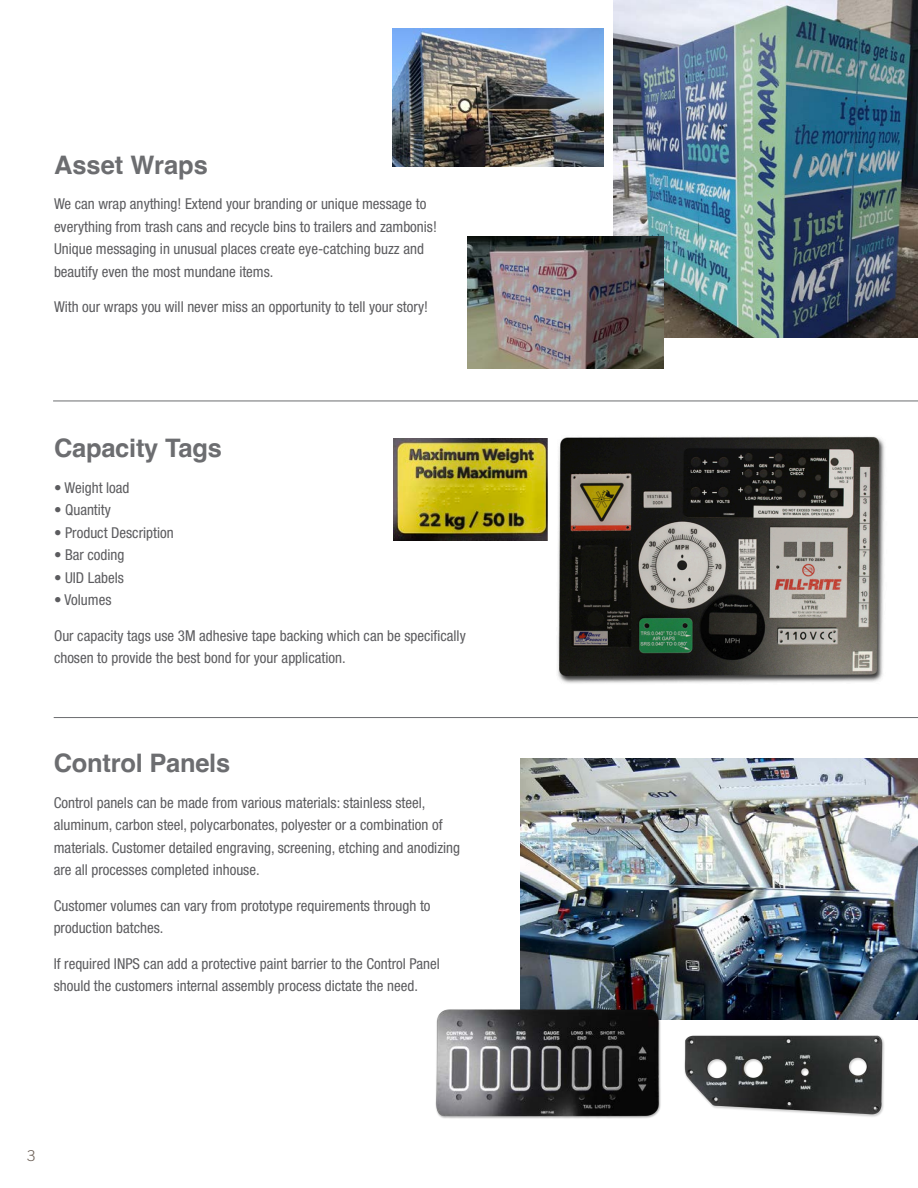
<style>
.page{position:relative;width:918px;height:1188px;background:#fff}
.page>*{position:absolute;margin:0;border:0;box-sizing:border-box;transform-origin:0 0}
.New_New_Body_Copy{font:700 25.5px "Helvetica";letter-spacing:-.01em;color:#6c6d70}
.Helvetica_Narrow_Bod{font:700 25.5px "Helvetica";color:#6c6d70}
.Helvetica_Narrow_Bod-2{font:condensed 15px/22.5px "Helvetica Neue";color:#5c5c5f}
.t1{font:300 15px "Trade Gothic LT Std";color:#6e6259}
</style>
<div class="page">
<img style="left:520px;top:758px;width:398px;height:262px">
<img style="left:435px;top:982px;width:244px;height:137px">
<hr style="left:53px;top:400px;width:865px;height:1px;background:#6c6d70">
<img style="left:614px;top:0;width:304px;height:338px">
<img style="left:557px;top:436px;width:328px;height:248px">
<img style="left:393px;top:439px;width:154px;height:102px">
<hr style="left:54px;top:717px;width:864px;height:1px;background:#6c6d70">
<img style="left:392px;top:29px;width:211px;height:138px">
<img style="left:468px;top:237px;width:195px;height:131px">
<img style="left:681px;top:995px;width:213px;height:122px">
<p class="Helvetica_Narrow_Bod" style="left:54px;top:149px;width:156px">Asset Wraps</p>
<p class="Helvetica_Narrow_Bod-2" style="left:54px;top:192px;width:384px">We can wrap anything! Extend your branding or unique message to everything from trash cans and recycle bins to trailers and zambonis!<br>Unique messaging in unusual places create eye-catching buzz and beautify even the most mundane items.</p>
<p class="Helvetica_Narrow_Bod-2" style="left:54px;top:295px;width:376px">With our wraps you will never miss an opportunity to tell your story!</p>
<p class="New_New_Body_Copy" style="left:54px;top:433px;width:169px">Capacity Tags</p>
<p class="Helvetica_Narrow_Bod-2" style="left:54px;top:476px;width:77px">• Weight load</p>
<p class="Helvetica_Narrow_Bod-2" style="left:54px;top:498px;width:58px">• Quantity</p>
<p class="Helvetica_Narrow_Bod-2" style="left:54px;top:521px;width:121px">• Product Description</p>
<p class="Helvetica_Narrow_Bod-2" style="left:54px;top:543px;width:72px">• Bar coding</p>
<p class="Helvetica_Narrow_Bod-2" style="left:54px;top:566px;width:71px">• UID Labels</p>
<p class="Helvetica_Narrow_Bod-2" style="left:54px;top:588px;width:59px">• Volumes</p>
<p class="Helvetica_Narrow_Bod-2" style="left:54px;top:624px;width:413px">Our capacity tags use 3M adhesive tape backing which can be specifically chosen to provide the best bond for your application.</p>
<p class="New_New_Body_Copy" style="left:54px;top:748px;width:178px">Control Panels</p>
<p class="Helvetica_Narrow_Bod-2" style="left:54px;top:791px;width:408px">Control panels can be made from various materials: stainless steel, aluminum, carbon steel, polycarbonates, polyester or a combination of materials. Customer detailed engraving, screening, etching and anodizing are all processes completed inhouse.</p>
<p class="Helvetica_Narrow_Bod-2" style="left:54px;top:894px;width:378px">Customer volumes can vary from prototype requirements through to production batches.</p>
<p class="Helvetica_Narrow_Bod-2" style="left:54px;top:952px;width:388px">If required INPS can add a protective paint barrier to the Control Panel should the customers internal assembly process dictate the need.</p>
<p class="t1" style="left:27px;top:1147px;width:10px">3</p>
</div>
